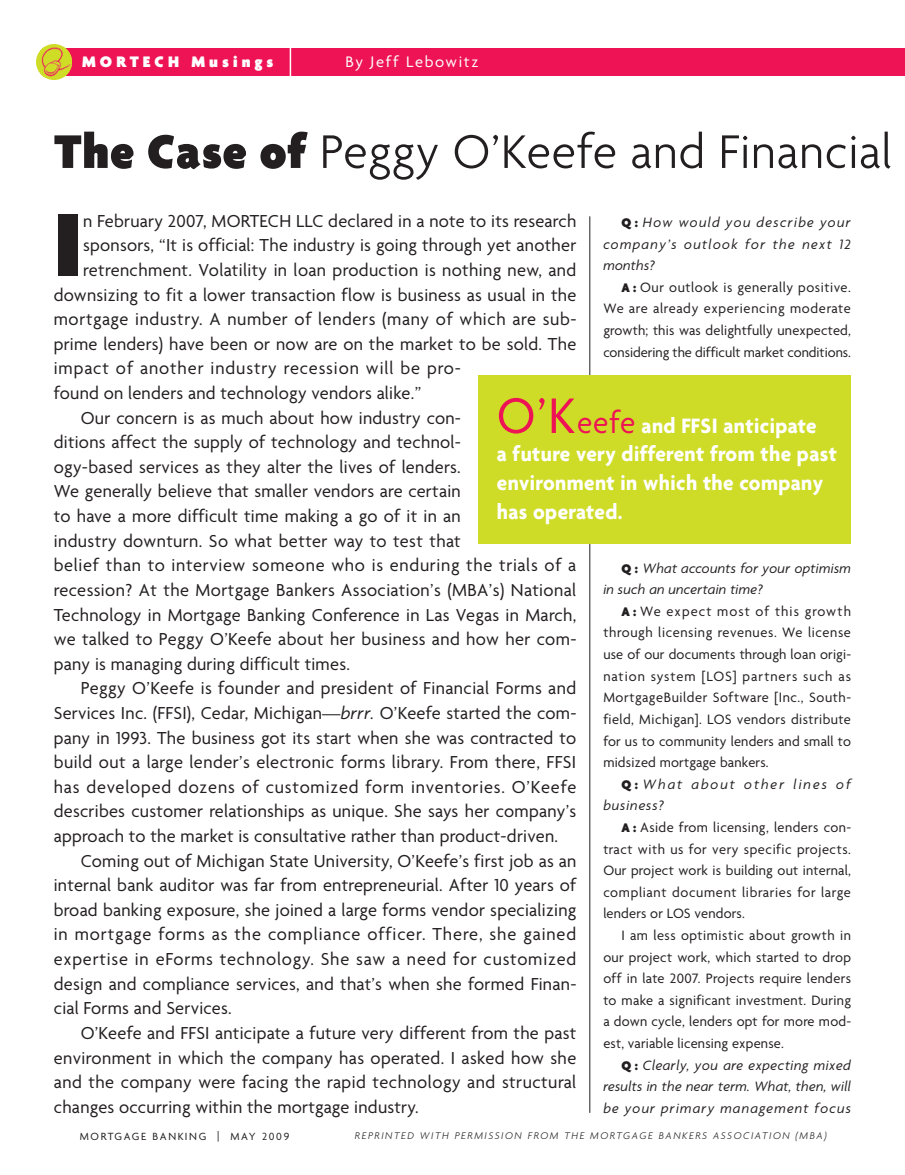
<style>
.page{position:relative;width:905px;height:1175px;background:#fff}
.page>*{position:absolute;margin:0;border:0;box-sizing:border-box;transform-origin:0 0}
.t1{font:900 95.85px "Agenda";color:#231f20;scale:.95 1}
.t2{font:300 51px "Agenda";letter-spacing:.015em;color:#231f20}
.t3{font:700 22.5px/28.5px "Agenda";letter-spacing:.02em;color:#fff;scale:.95 1}
.t4{font:18.75px "Agenda";letter-spacing:.015em;color:#231f20}
.t5{font:18.75px "Agenda";letter-spacing:.035em;color:#231f20}
.t6{font:18.75px "Agenda";letter-spacing:.045em;color:#231f20}
.t7{font:18.75px "Agenda";letter-spacing:.05em;color:#231f20}
.t8{font:900 16.5px "Agenda";letter-spacing:.25em;color:#fff}
.t9{font:16.5px "Agenda";letter-spacing:.1em;color:#fff}
.t10{font:14.7px/21.6px "Agenda";letter-spacing:.015em;color:#231f20;text-align:justify}
.t11{font:italic 14.7px/21.6px "Agenda";letter-spacing:.075em;color:#231f20;text-align:justify}
.t12{font:italic 14.7px/21.6px "Agenda";letter-spacing:.015em;color:#231f20}
.t13{font:italic 14.7px/21.6px "Agenda";letter-spacing:.135em;color:#231f20}
.t14{font:11.25px "Agenda";letter-spacing:.15em;color:#231f20}
.t15{font:italic 300 10.5px "Agenda";letter-spacing:.15em;color:#231f20}
.s1{font-weight:900}
.s2{font-weight:900;font-style:normal;font-size:13.5px}
.s3{font-weight:900;font-size:13.5px}
.s4{font-style:italic}
.s5{font-weight:400;font-size:54px;color:#ed1354}
.s6{font-weight:400;font-size:33px;color:#ed1354}
</style>
<div class="page">
<hr style="left:589px;top:216px;width:1px;height:896px;background:#231f20">
<div style="left:55px;top:48px;width:849px;height:27px;background:#ed1354"></div>
<svg style="left:36px;top:44px;width:36px;height:36px"></svg>
<img style="left:40px;top:48px;width:32px;height:29px">
<hr style="left:290px;top:47px;width:1px;height:30px;background:#fff">
<div style="left:478px;top:375px;width:373px;height:169px;background:#cfdc27"></div>
<p class="t8" style="left:82px;top:52px;width:193px">MORTECH Musings</p>
<p class="t9" style="left:345px;top:52px;width:134px">By Jeff Lebowitz</p>
<h2 class="t2" style="left:54px;top:120px;width:839px"><span class="s1">The Case of</span> Peggy O’Keefe and Financial</h2>
<h1 class="t1" style="left:54px;top:187px;width:31px">I</h1>
<p class="t4" style="left:83px;top:209px;width:494px">n February 2007, MORTECH LLC declared in a note to its research</p>
<p class="t11" style="left:603px;top:211px;width:249px;text-indent:18px"><span class="s2">Q :</span> How would you describe your company’s outlook for the next 12 months?</p>
<p class="t10" style="left:603px;top:276px;width:249px;text-indent:18px"><span class="s3">A :</span> Our outlook is generally positive.<br>We are already experiencing moderate growth; this was delightfully unexpected, considering the difficult market conditions.</p>
<p class="t4" style="left:83px;top:234px;width:494px">sponsors, “It is official: The industry is going through yet another</p>
<p class="t4" style="left:83px;top:258px;width:494px">retrenchment. Volatility in loan production is nothing new, and</p>
<p class="t4" style="left:54px;top:283px;width:524px">downsizing to fit a lower transaction flow is business as usual in the</p>
<p class="t5" style="left:54px;top:308px;width:524px">mortgage industry. A number of lenders (many of which are sub-</p>
<p class="t4" style="left:54px;top:332px;width:524px">prime lenders) have been or now are on the market to be sold. The</p>
<p class="t7" style="left:54px;top:357px;width:409px">impact of another industry recession will be pro-</p>
<p class="t4" style="left:54px;top:381px;width:369px">found on lenders and technology vendors alike.”</p>
<p class="t4" style="left:81px;top:406px;width:382px">Our concern is as much about how industry con-</p>
<p class="t4" style="left:54px;top:431px;width:409px">ditions affect the supply of technology and technol-</p>
<p class="t4" style="left:54px;top:455px;width:408px">ogy-based services as they alter the lives of lenders.</p>
<p class="t4" style="left:54px;top:480px;width:408px">We generally believe that smaller vendors are certain</p>
<p class="t4" style="left:54px;top:504px;width:408px">to have a more difficult time making a go of it in an</p>
<p class="t4" style="left:54px;top:529px;width:408px">industry downturn. So what better way to test that</p>
<p class="t5" style="left:54px;top:554px;width:524px">belief than to interview someone who is enduring the trials of a</p>
<p class="t4" style="left:54px;top:578px;width:524px">recession? At the Mortgage Bankers Association’s (MBA’s) National</p>
<p class="t4" style="left:54px;top:603px;width:524px">Technology in Mortgage Banking Conference in Las Vegas in March,</p>
<p class="t4" style="left:54px;top:627px;width:524px">we talked to Peggy O’Keefe about her business and how her com-</p>
<p class="t4" style="left:54px;top:652px;width:298px">pany is managing during difficult times.</p>
<p class="t4" style="left:81px;top:677px;width:497px">Peggy O’Keefe is founder and president of Financial Forms and</p>
<p class="t4" style="left:54px;top:701px;width:524px">Services Inc. (FFSI), Cedar, Michigan—<span class="s4">brrr.</span> O’Keefe started the com-</p>
<p class="t4" style="left:54px;top:726px;width:524px">pany in 1993. The business got its start when she was contracted to</p>
<p class="t4" style="left:54px;top:750px;width:524px">build out a large lender’s electronic forms library. From there, FFSI</p>
<p class="t6" style="left:54px;top:775px;width:524px">has developed dozens of customized form inventories. O’Keefe</p>
<p class="t4" style="left:54px;top:800px;width:524px">describes customer relationships as unique. She says her company’s</p>
<p class="t4" style="left:54px;top:824px;width:505px">approach to the market is consultative rather than product-driven.</p>
<p class="t4" style="left:81px;top:849px;width:497px">Coming out of Michigan State University, O’Keefe’s first job as an</p>
<p class="t4" style="left:54px;top:873px;width:524px">internal bank auditor was far from entrepreneurial. After 10 years of</p>
<p class="t4" style="left:54px;top:898px;width:524px">broad banking exposure, she joined a large forms vendor specializing</p>
<p class="t7" style="left:54px;top:923px;width:524px">in mortgage forms as the compliance officer. There, she gained</p>
<p class="t6" style="left:54px;top:947px;width:524px">expertise in eForms technology. She saw a need for customized</p>
<p class="t4" style="left:54px;top:972px;width:524px">design and compliance services, and that’s when she formed Finan-</p>
<p class="t4" style="left:54px;top:996px;width:179px">cial Forms and Services.</p>
<p class="t4" style="left:81px;top:1021px;width:497px">O’Keefe and FFSI anticipate a future very different from the past</p>
<p class="t4" style="left:54px;top:1046px;width:524px">environment in which the company has operated. I asked how she</p>
<p class="t4" style="left:54px;top:1070px;width:524px">and the company were facing the rapid technology and structural</p>
<p class="t4" style="left:54px;top:1095px;width:366px">changes occurring within the mortgage industry.</p>
<p class="t14" style="left:80px;top:1129px;width:211px">MORTGAGE BANKING | MAY 2009</p>
<p class="t15" style="left:355px;top:1129px;width:473px">REPRINTED WITH PERMISSION FROM THE MORTGAGE BANKERS ASSOCIATION (MBA)</p>
<p class="t3" style="left:497px;top:411px;width:359px"><span class="s5">O’K</span><span class="s6">eefe</span> and FFSI anticipate<br>a future very different from the past environment in which the company has operated.</p>
<p class="t12" style="left:603px;top:557px;width:249px;text-indent:18px"><span class="s2">Q :</span> What accounts for your optimism in such an uncertain time?</p>
<p class="t10" style="left:603px;top:600px;width:249px;text-indent:18px"><span class="s3">A :</span> We expect most of this growth through licensing revenues. We license use of our documents through loan origi&shy;nation system [LOS] partners such as MortgageBuilder Software [Inc., South&shy;field, Michigan]. LOS vendors distribute for us to community lenders and small to midsized mortgage bankers.</p>
<p class="t13" style="left:603px;top:773px;width:249px;text-indent:18px"><span class="s2">Q:</span> What about other lines of business?</p>
<p class="t10" style="left:603px;top:816px;width:249px;text-indent:18px"><span class="s3">A :</span> Aside from licensing, lenders con&shy;tract with us for very specific projects.<br>Our project work is building out internal, compliant document libraries for large lenders or LOS vendors.</p>
<p class="t10" style="left:603px;top:924px;width:249px;text-indent:18px">I am less optimistic about growth in our project work, which started to drop off in late 2007. Projects require lenders to make a significant investment. During a down cycle, lenders opt for more mod&shy;est, variable licensing expense.</p>
<p class="t11" style="left:603px;top:1053px;width:249px;text-indent:18px"><span class="s2">Q :</span> Clearly, you are expecting mixed results in the near term. What, then, will be your primary management focus</p>
</div>
